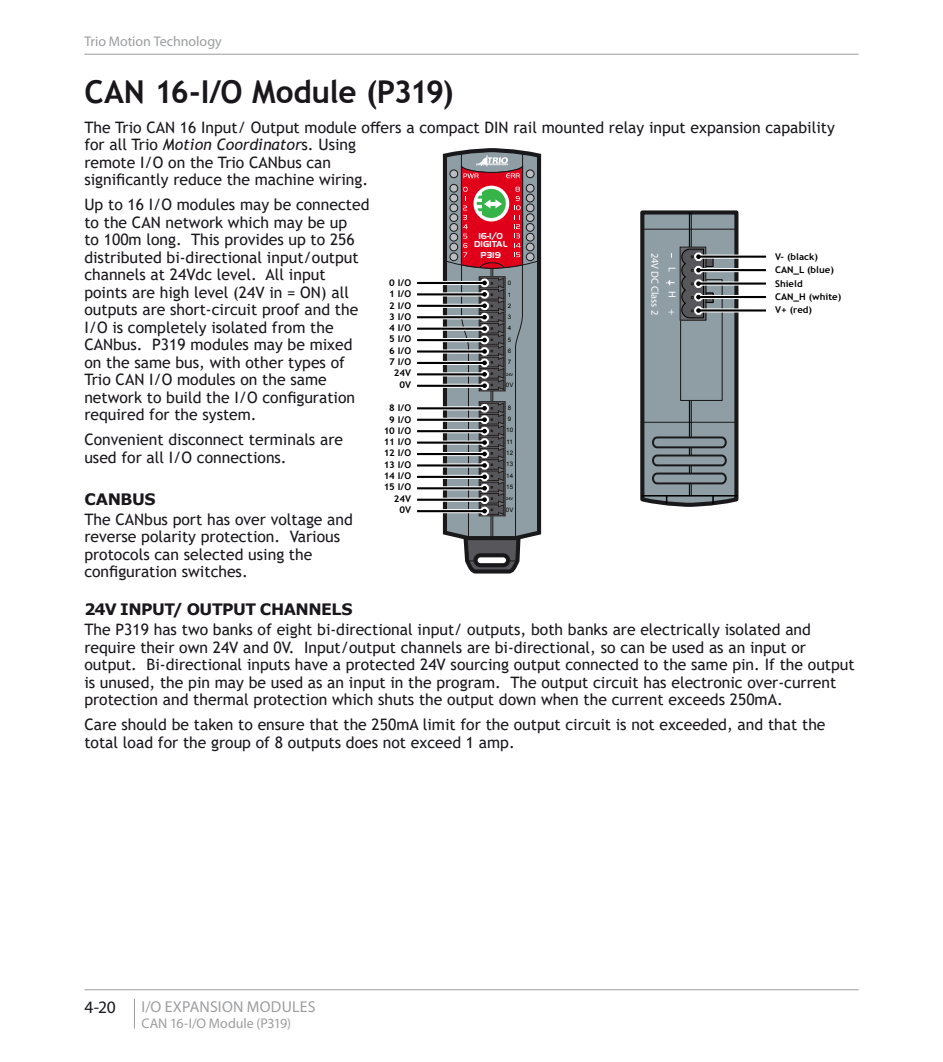
<style>
.page{position:relative;width:943px;height:1062px;background:#fff}
.page>*{position:absolute;margin:0;border:0;box-sizing:border-box;transform-origin:0 0}
.Heading_1_NOT_CMD{font:700 31.5px "Trebuchet MS";letter-spacing:-.015em;color:#1a171c}
.t1{font:17.5px "Myriad Pro";color:#1a171c}
.t2{font:15.75px/17.5px "Trebuchet MS";color:#1a171c}
.Heading_2{font:700 15.75px "Verdana";letter-spacing:-.03em;color:#1a171c}
.t3{font:15.75px "Myriad Pro";letter-spacing:.015em;color:#9c9d9f}
.t4{font:14px "Myriad Pro";color:#9c9d9f}
.t5{font:10.33px "Myriad Pro";color:#fff}
.t6{font:700 9.28px/11.2px "Trebuchet MS";color:#000;text-align:right;scale:1.04 1}
.t7{font:700 8.92px/7.4px "Handel Got D";color:#fff;text-align:center}
.t8{font:6.12px/11.2px "Arial";color:#000;text-align:justify}
.t9{font:4.02px "Arial";color:#000}
.s1{font-style:italic}
</style>
<div class="page">
<hr style="left:84px;top:989px;width:774px;height:1px;background:#9c9d9f">
<hr style="left:134px;top:998px;width:1px;height:30px;background:#9c9d9f">
<hr style="left:84px;top:54px;width:774px;height:1px;background:#9c9d9f">
<svg style="left:417px;top:384px;width:24px;height:1px"></svg>
<hr style="left:417px;top:385px;width:67px;height:2px;background:#000">
<svg style="left:417px;top:375px;width:24px;height:1px"></svg>
<hr style="left:417px;top:373px;width:67px;height:2px;background:#000">
<svg style="left:417px;top:361px;width:24px;height:1px"></svg>
<hr style="left:417px;top:362px;width:67px;height:2px;background:#000">
<svg style="left:417px;top:352px;width:24px;height:1px"></svg>
<hr style="left:417px;top:350px;width:67px;height:2px;background:#000">
<svg style="left:417px;top:341px;width:24px;height:1px"></svg>
<hr style="left:417px;top:339px;width:67px;height:2px;background:#000">
<hr style="left:417px;top:327px;width:67px;height:3px;background:#000">
<svg style="left:417px;top:318px;width:24px;height:1px"></svg>
<hr style="left:417px;top:316px;width:67px;height:2px;background:#000">
<svg style="left:417px;top:304px;width:24px;height:1px"></svg>
<hr style="left:417px;top:305px;width:67px;height:2px;background:#000">
<svg style="left:417px;top:295px;width:24px;height:1px"></svg>
<hr style="left:417px;top:293px;width:67px;height:2px;background:#000">
<hr style="left:417px;top:281px;width:67px;height:4px;background:#f2f2f2">
<hr style="left:417px;top:282px;width:67px;height:2px;background:#000">
<svg style="left:417px;top:512px;width:24px;height:1px"></svg>
<hr style="left:417px;top:510px;width:67px;height:2px;background:#000">
<hr style="left:417px;top:498px;width:67px;height:3px;background:#000">
<svg style="left:417px;top:489px;width:24px;height:1px"></svg>
<hr style="left:417px;top:487px;width:67px;height:2px;background:#000">
<svg style="left:417px;top:475px;width:24px;height:1px"></svg>
<hr style="left:417px;top:476px;width:67px;height:2px;background:#000">
<svg style="left:417px;top:466px;width:24px;height:1px"></svg>
<hr style="left:417px;top:464px;width:67px;height:2px;background:#000">
<svg style="left:417px;top:455px;width:24px;height:1px"></svg>
<hr style="left:417px;top:453px;width:67px;height:2px;background:#000">
<hr style="left:417px;top:441px;width:67px;height:3px;background:#000">
<svg style="left:417px;top:432px;width:24px;height:1px"></svg>
<hr style="left:417px;top:430px;width:67px;height:2px;background:#000">
<svg style="left:417px;top:418px;width:24px;height:1px"></svg>
<hr style="left:417px;top:419px;width:67px;height:2px;background:#000">
<svg style="left:417px;top:409px;width:24px;height:1px"></svg>
<hr style="left:417px;top:407px;width:67px;height:2px;background:#000">
<svg style="left:441px;top:150px;width:101px;height:424px;background:#86767b"></svg>
<hr style="left:698px;top:255px;width:68px;height:3px;background:#000">
<svg style="left:740px;top:271px;width:26px;height:1px"></svg>
<hr style="left:698px;top:269px;width:68px;height:2px;background:#000">
<hr style="left:698px;top:282px;width:68px;height:3px;background:#000">
<hr style="left:698px;top:295px;width:68px;height:4px;background:#f2f2f2">
<hr style="left:698px;top:296px;width:68px;height:2px;background:#000">
<svg style="left:740px;top:311px;width:26px;height:1px"></svg>
<hr style="left:698px;top:309px;width:68px;height:2px;background:#000">
<svg style="left:640px;top:210px;width:100px;height:297px;background:#7a858a"></svg>
<hr style="left:642px;top:229px;width:93px;height:1px;background:#19181a">
<p class="t4" style="left:84px;top:33px;width:139px">Trio Motion Technology</p>
<p class="Heading_1_NOT_CMD" style="left:84px;top:72px;width:371px">CAN 16-I/O Module (P319)</p>
<p class="t2" style="left:84px;top:118px;width:752px">The Trio CAN 16 Input/ Output module offers a compact DIN rail mounted relay input expansion capability for all Trio <span class="s1">Motion Coordinator</span>s. Using<br>remote I/O on the Trio CANbus can<br>significantly reduce the machine wiring.</p>
<p class="t2" style="left:84px;top:195px;width:287px">Up to 16 I/O modules may be connected to the CAN network which may be up<br>to 100m long. This provides up to 256 distributed bi-directional input/output channels at 24Vdc level. All input points are high level (24V in = ON) all outputs are short-circuit proof and the I/O is completely isolated from the CANbus. P319 modules may be mixed on the same bus, with other types of Trio CAN I/O modules on the same network to build the I/O configuration required for the system.</p>
<p class="t2" style="left:84px;top:430px;width:260px">Convenient disconnect terminals are used for all I/O connections.</p>
<p class="Heading_2" style="left:85px;top:488px;width:72px">CANBUS</p>
<p class="t2" style="left:84px;top:510px;width:270px">The CANbus port has over voltage and reverse polarity protection. Various protocols can selected using the configuration switches.</p>
<p class="Heading_2" style="left:84px;top:598px;width:270px">24V INPUT/ OUTPUT CHANNELS</p>
<p class="t2" style="left:84px;top:620px;width:772px">The P319 has two banks of eight bi-directional input/ outputs, both banks are electrically isolated and require their own 24V and 0V. Input/output channels are bi-directional, so can be used as an input or output. Bi-directional inputs have a protected 24V sourcing output connected to the same pin. If the output is unused, the pin may be used as an input in the program. The output circuit has electronic over-current protection and thermal protection which shuts the output down when the current exceeds 250mA.</p>
<p class="t2" style="left:84px;top:715px;width:742px">Care should be taken to ensure that the 250mA limit for the output circuit is not exceeded, and that the total load for the group of 8 outputs does not exceed 1 amp.</p>
<p class="t7" style="left:474px;top:233px;width:35px">16-I/O<br>DIGITAL</p>
<p class="t7" style="left:480px;top:251px;width:22px">P319</p>
<p class="t5" style="left:661px;top:252px;width:64px;rotate:90deg">24V DC Class 2</p>
<p class="t5" style="left:678px;top:252px;width:20px;rotate:90deg">- L</p>
<p class="t6" style="left:775px;top:250px;width:65px;line-height:13.3px;text-align:left">V- (black)<br>CAN_L (blue)<br>Shield<br>CAN_H (white)<br>V+ (red)</p>
<p class="t6" style="left:389px;top:277px;width:22px">0 I/O<br>1 I/O<br>2 I/O<br>3 I/O<br>4 I/O<br>5 I/O<br>6 I/O<br>7 I/O<br>24V<br>0V</p>
<p class="t6" style="left:383px;top:402px;width:28px">8 I/O<br>9 I/O<br>10 I/O<br>11 I/O<br>12 I/O<br>13 I/O<br>14 I/O<br>15 I/O<br>24V<br>0V</p>
<p class="t8" style="left:508px;top:277px;width:5px">0<br>1<br>2<br>3<br>4<br>5<br>6<br>7</p>
<p class="t9" style="left:506px;top:371px;width:9px">24V</p>
<p class="t8" style="left:506px;top:379px;width:9px">0V</p>
<p class="t8" style="left:506px;top:402px;width:8px;text-align:left">8<br>9<br>10<br>11<br>12<br>13<br>14<br>15</p>
<p class="t9" style="left:506px;top:496px;width:9px">24V</p>
<p class="t8" style="left:506px;top:504px;width:9px">0V</p>
<p class="t5" style="left:678px;top:291px;width:25px;rotate:90deg">H +</p>
<p class="t1" style="left:84px;top:996px;width:33px">4-20</p>
<p class="t3" style="left:142px;top:996px;width:175px">I/O EXPANSION MODULES</p>
<p class="t4" style="left:141px;top:1014px;width:151px">CAN 16-I/O Module (P319)</p>
</div>
